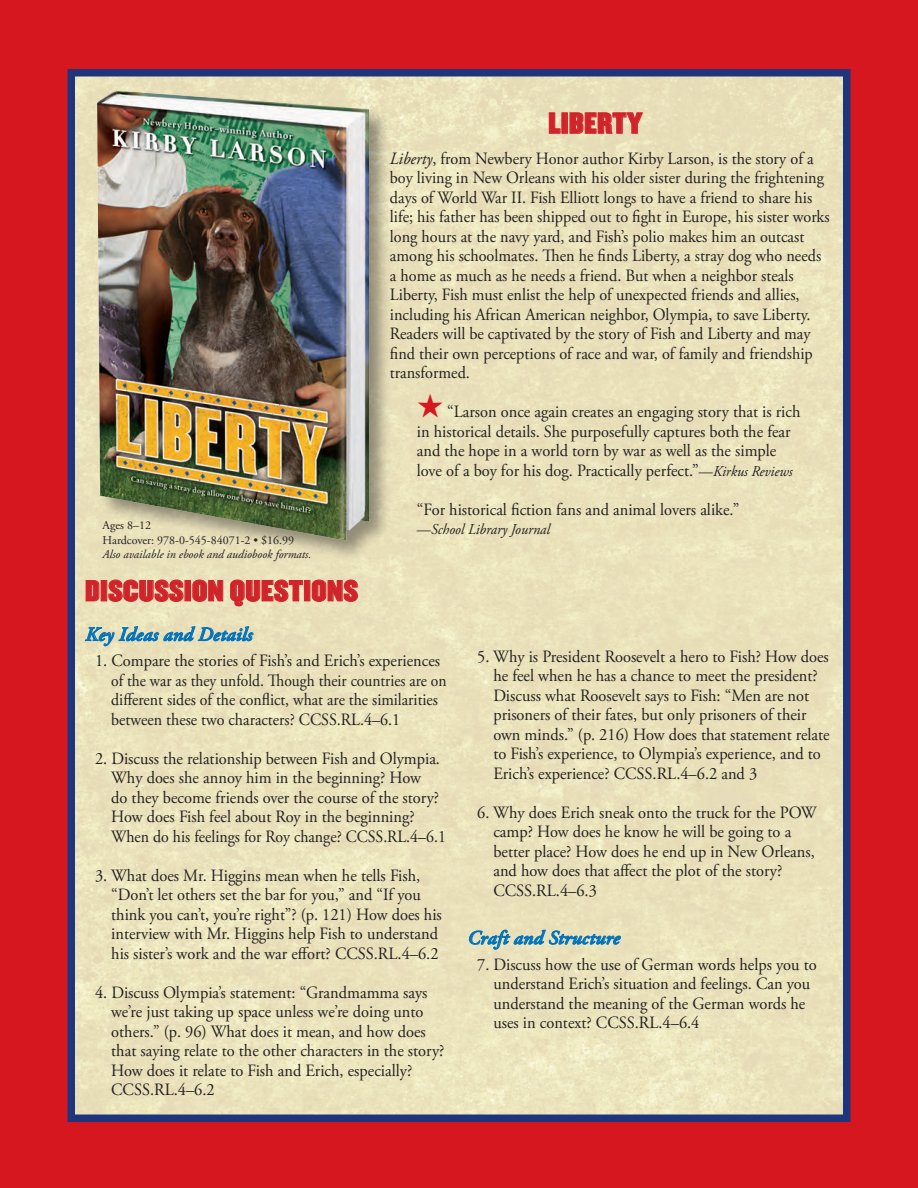
<style>
.page{position:relative;width:918px;height:1188px;background:#d7171f}
.page>*{position:absolute;margin:0;border:0;box-sizing:border-box;transform-origin:0 0}
.t1{font:25.5px "Champion HTF Middleweight";letter-spacing:.025em;color:#d1232a}
.t2{font:italic 600 19.5px "Adobe Garamond Pro";letter-spacing:.01em;color:#0072bc}
.t3{font:17.25px/19.5px "Adobe Garamond Pro";color:#231f20;scale:.95 1}
.t4{font:17.25px/19.5px "Adobe Garamond Pro";color:#231f20;scale:.94 1}
.t5{font:italic 15px "Adobe Garamond Pro";color:#231f20;scale:.95 1}
.t6{font:12px/14.4px "Adobe Garamond Pro";color:#231f20}
.t7{font:italic 12px "Adobe Garamond Pro";color:#231f20}
.s1{font-style:italic}
.s2{color:#d7171f}
.s3{font-size:15px}
.s4{font-style:italic;font-size:15px}
.s5{font-style:normal}
</style>
<div class="page">
<img style="left:77px;top:78px;width:764px;height:1035px">
<div style="left:68px;top:69px;width:782px;height:1053px;border:8px solid #1e357c"></div>
<svg style="left:549px;top:112px;width:12px;height:22px"></svg>
<div style="left:562px;top:113px;width:6px;height:21px;border:1px solid #d1232a"></div>
<svg style="left:569px;top:112px;width:74px;height:22px;background:#e2b095"></svg>
<div style="left:96px;top:90px;width:295px;height:472px;background:#231f20;opacity:.44"></div>
<img style="left:81px;top:69px;width:299px;height:498px">
<svg style="left:86px;top:580px;width:13px;height:22px"></svg>
<div style="left:101px;top:580px;width:6px;height:21px;border:1px solid #d1232a"></div>
<svg style="left:108px;top:579px;width:76px;height:23px;background:#e2ae94"></svg>
<div style="left:185px;top:580px;width:6px;height:21px;border:1px solid #d1232a"></div>
<svg style="left:192px;top:579px;width:31px;height:23px"></svg>
<svg style="left:230px;top:579px;width:73px;height:28px;background:#e5b99c"></svg>
<div style="left:304px;top:580px;width:6px;height:21px;border:1px solid #d1232a"></div>
<svg style="left:312px;top:579px;width:46px;height:23px"></svg>
<svg style="left:85px;top:626px;width:169px;height:20px;background:#aac2ba"></svg>
<svg style="left:469px;top:930px;width:152px;height:20px;background:#acc4bb"></svg>
<h1 class="t1" style="left:548px;top:107px;width:95px">LIBERTY</h1>
<p class="t4" style="left:390px;top:149px;width:469px"><span class="s1">Liberty</span>, from Newbery Honor author Kirby Larson, is the story of a boy living in New Orleans with his older sister during the frightening days of World War II. Fish Elliott longs to have a friend to share his life; his father has been shipped out to fight in Europe, his sister works long hours at the navy yard, and Fish’s polio makes him an outcast among his schoolmates. Then he finds Liberty, a stray dog who needs a home as much as he needs a friend. But when a neighbor steals Liberty, Fish must enlist the help of unexpected friends and allies, including his African American neighbor, Olympia, to save Liberty.<br>Readers will be captivated by the story of Fish and Liberty and may find their own perceptions of race and war, of family and friendship transformed.</p>
<p class="t3" style="left:417px;top:402px;width:405px"><span class="s2">★</span> “Larson once again creates an engaging story that is rich in historical details. She purposefully captures both the fear and the hope in a world torn by war as well as the simple love of a boy for his dog. Practically perfect.”<span class="s3">—</span><span class="s4">Kirkus Reviews</span></p>
<p class="t3" style="left:417px;top:500px;width:341px">“For historical fiction fans and animal lovers alike.”</p>
<p class="t5" style="left:417px;top:520px;width:142px"><span class="s5">—</span>School Library Journal</p>
<p class="t6" style="left:103px;top:519px;width:193px">Ages 8–12<br>Hardcover: 978-0-545-84071-2 • $16.99</p>
<p class="t7" style="left:103px;top:547px;width:210px">Also available in ebook and audiobook formats.</p>
<h1 class="t1" style="left:85px;top:575px;width:274px">DISCUSSION QUESTIONS</h1>
<p class="t2" style="left:85px;top:623px;width:169px">Key Ideas and Details</p>
<p class="t3" style="left:111px;top:652px;width:354px;text-indent:-16px">1. Compare the stories of Fish’s and Erich’s experiences of the war as they unfold. Though their countries are on different sides of the conflict, what are the similarities between these two characters? CCSS.RL.4–6.1</p>
<p class="t3" style="left:111px;top:749px;width:354px;text-indent:-16px">2. Discuss the relationship between Fish and Olympia.<br>Why does she annoy him in the beginning? How<br>do they become friends over the course of the story?<br>How does Fish feel about Roy in the beginning?<br>When do his feelings for Roy change? CCSS.RL.4–6.1</p>
<p class="t3" style="left:111px;top:866px;width:350px;text-indent:-16px">3. What does Mr. Higgins mean when he tells Fish, “Don’t let others set the bar for you,” and “If you think you can’t, you’re right”? (p. 121) How does his interview with Mr. Higgins help Fish to understand his sister’s work and the war effort? CCSS.RL.4–6.2</p>
<p class="t3" style="left:111px;top:983px;width:352px;text-indent:-16px">4. Discuss Olympia’s statement: “Grandmamma says we’re just taking up space unless we’re doing unto others.” (p. 96) What does it mean, and how does that saying relate to the other characters in the story?<br>How does it relate to Fish and Erich, especially?<br>CCSS.RL.4–6.2</p>
<p class="t3" style="left:493px;top:647px;width:356px;text-indent:-16px">5. Why is President Roosevelt a hero to Fish? How does he feel when he has a chance to meet the president?<br>Discuss what Roosevelt says to Fish: “Men are not prisoners of their fates, but only prisoners of their own minds.” (p. 216) How does that statement relate to Fish’s experience, to Olympia’s experience, and to Erich’s experience? CCSS.RL.4–6.2 and 3</p>
<p class="t3" style="left:493px;top:803px;width:342px;text-indent:-16px">6. Why does Erich sneak onto the truck for the POW camp? How does he know he will be going to a better place? How does he end up in New Orleans, and how does that affect the plot of the story?<br>CCSS.RL.4–6.3</p>
<p class="t2" style="left:467px;top:927px;width:154px">Craft and Structure</p>
<p class="t3" style="left:493px;top:955px;width:342px;text-indent:-16px">7. Discuss how the use of German words helps you to understand Erich’s situation and feelings. Can you understand the meaning of the German words he uses in context? CCSS.RL.4–6.4</p>
</div>
